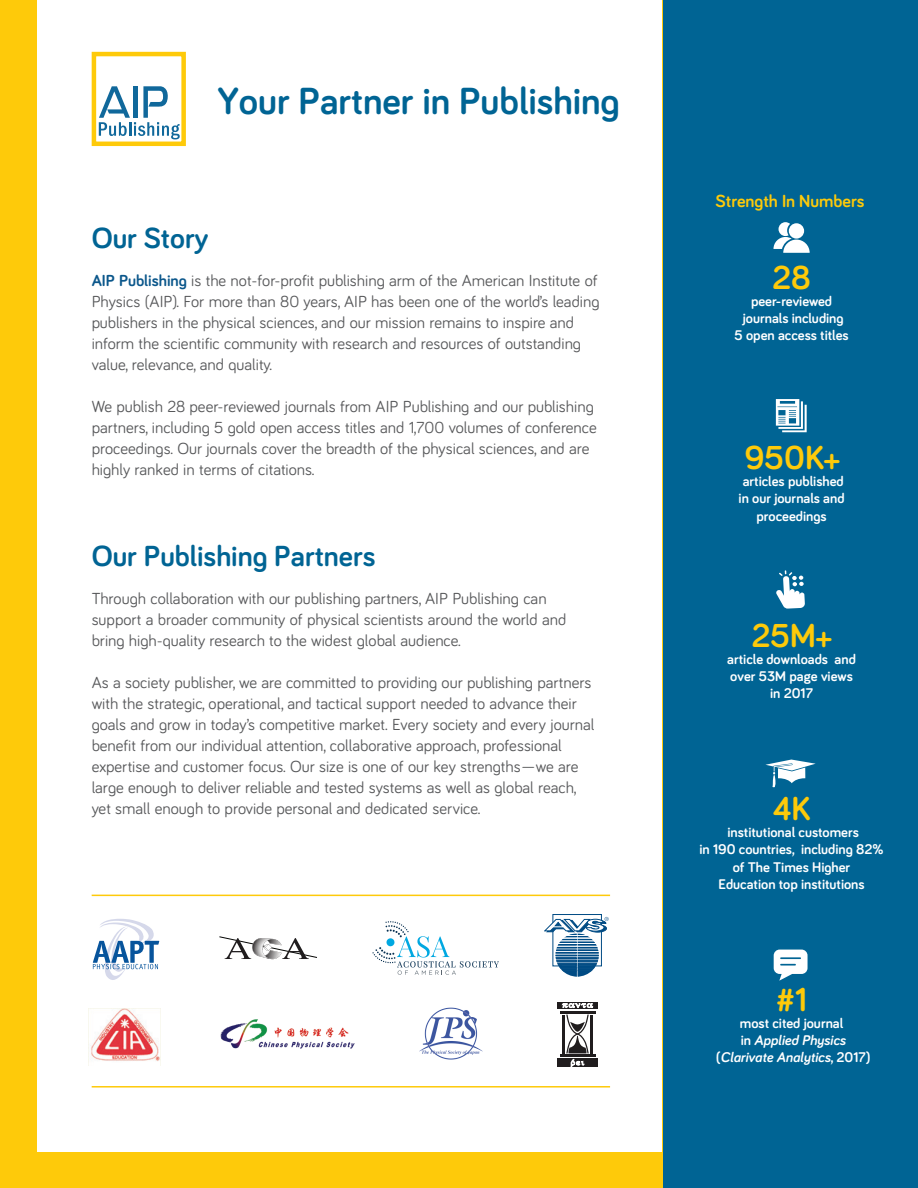
<style>
.page{position:relative;width:918px;height:1188px;background:#fff}
.page>*{position:absolute;margin:0;border:0;box-sizing:border-box;transform-origin:0 0}
.t1{font:700 39px "Bariol";color:#006494}
.t2{font:700 34.2px "Bariol";color:#feca0a}
.t3{font:700 30px "Bariol";color:#006494}
.t4{font:700 18px "Bariol";color:#feca0a}
.t5{font:16.5px/21px "Bariol";color:#57585a}
.t6{font:700 14.4px/17.1px "Bariol";color:#fff;text-align:center}
.t7{font:italic 700 14.4px/17.1px "Bariol";color:#fff;text-align:center}
.s1{font-weight:700;color:#0b578b}
.s2{font-style:normal}
</style>
<div class="page">
<div style="left:470px;top:0;width:448px;height:1188px;background:#006494"></div>
<div style="left:0;top:0;width:662px;height:1188px;background:#feca0a"></div>
<div style="left:38px;top:0;width:624px;height:1151px;background:#fff"></div>
<div style="left:92px;top:52px;width:94px;height:94px;background:#fff;border:4px solid #feca0a"></div>
<svg style="left:99px;top:86px;width:81px;height:53px"></svg>
<hr style="left:92px;top:895px;width:518px;height:1px;background:#feca0a">
<svg style="left:93px;top:919px;width:66px;height:61px"></svg>
<div style="left:556px;top:965px;width:20px;height:3px;background:#004b84;border:1px solid #004b84"></div>
<div style="left:556px;top:968px;width:20px;height:2px;background:#004b84;border:1px solid #004b84"></div>
<svg style="left:562px;top:971px;width:14px;height:6px"></svg>
<div style="left:578px;top:965px;width:21px;height:3px;background:#004b84;border:1px solid #004b84"></div>
<div style="left:578px;top:968px;width:21px;height:2px;background:#004b84;border:1px solid #004b84"></div>
<svg style="left:578px;top:971px;width:14px;height:6px"></svg>
<svg style="left:544px;top:914px;width:65px;height:52px"></svg>
<div style="left:557px;top:1002px;width:41px;height:7px;background:#201d1e"></div>
<div style="left:557px;top:1059px;width:41px;height:8px;background:#201d1e"></div>
<hr style="left:560px;top:1011px;width:35px;height:2px;background:#201d1e">
<hr style="left:560px;top:1055px;width:35px;height:2px;background:#201d1e">
<svg style="left:562px;top:1003px;width:31px;height:50px"></svg>
<hr style="left:591px;top:1015px;width:2px;height:38px;background:#201d1e">
<hr style="left:562px;top:1015px;width:2px;height:38px;background:#201d1e">
<svg style="left:571px;top:1059px;width:13px;height:8px"></svg>
<svg style="left:372px;top:921px;width:127px;height:54px"></svg>
<svg style="left:219px;top:937px;width:98px;height:23px"></svg>
<hr style="left:92px;top:1086px;width:518px;height:2px;background:#feca0a">
<img style="left:220px;top:1019px;width:135px;height:30px">
<img style="left:419px;top:1007px;width:64px;height:53px">
<img style="left:89px;top:1008px;width:72px;height:57px">
<svg style="left:776px;top:570px;width:29px;height:39px"></svg>
<svg style="left:765px;top:760px;width:51px;height:27px"></svg>
<svg style="left:776px;top:399px;width:31px;height:33px"></svg>
<svg style="left:773px;top:222px;width:37px;height:31px"></svg>
<svg style="left:774px;top:950px;width:34px;height:31px"></svg>
<h1 class="t1" style="left:217px;top:75px;width:404px">Your Partner in Publishing</h1>
<h3 class="t3" style="left:92px;top:218px;width:118px">Our Story</h3>
<p class="t5" style="left:92px;top:269px;width:509px"><span class="s1">AIP Publishing</span> is the not-for-profit publishing arm of the American Institute of Physics (AIP). For more than 80 years, AIP has been one of the world’s leading publishers in the physical sciences, and our mission remains to inspire and inform the scientific community with research and resources of outstanding value, relevance, and quality.</p>
<p class="t5" style="left:92px;top:395px;width:507px">We publish 28 peer-reviewed journals from AIP Publishing and our publishing partners, including 5 gold open access titles and 1,700 volumes of conference proceedings. Our journals cover the breadth of the physical sciences, and are highly ranked in terms of citations.</p>
<h3 class="t3" style="left:92px;top:536px;width:285px">Our Publishing Partners</h3>
<p class="t5" style="left:92px;top:587px;width:476px">Through collaboration with our publishing partners, AIP Publishing can support a broader community of physical scientists around the world and bring high-quality research to the widest global audience.</p>
<p class="t5" style="left:92px;top:671px;width:504px">As a society publisher, we are committed to providing our publishing partners with the strategic, operational, and tactical support needed to advance their goals and grow in today’s competitive market. Every society and every journal benefit from our individual attention, collaborative approach, professional expertise and customer focus. Our size is one of our key strengths—we are large enough to deliver reliable and tested systems as well as global reach, yet small enough to provide personal and dedicated service.</p>
<p class="t4" style="left:716px;top:188px;width:150px">Strength In Numbers</p>
<h2 class="t2" style="left:772px;top:254px;width:40px">28</h2>
<p class="t6" style="left:734px;top:292px;width:116px">peer-reviewed journals including<br>5 open access titles</p>
<h2 class="t2" style="left:744px;top:434px;width:97px">950K+</h2>
<p class="t6" style="left:739px;top:472px;width:107px">articles published in our journals and proceedings</p>
<h2 class="t2" style="left:752px;top:612px;width:81px">25M+</h2>
<p class="t6" style="left:727px;top:650px;width:130px">article downloads and over 53M page views in 2017</p>
<h2 class="t2" style="left:772px;top:785px;width:40px">4K</h2>
<p class="t6" style="left:700px;top:823px;width:186px">institutional customers<br>in 190 countries, including 82% of The Times Higher<br>Education top institutions</p>
<h2 class="t2" style="left:776px;top:976px;width:33px">#1</h2>
<p class="t7" style="left:716px;top:1014px;width:156px"><span class="s2">most cited journal<br>in</span> Applied Physics <span class="s2">(</span>Clarivate Analytics<span class="s2">, 2017)</span></p>
</div>
